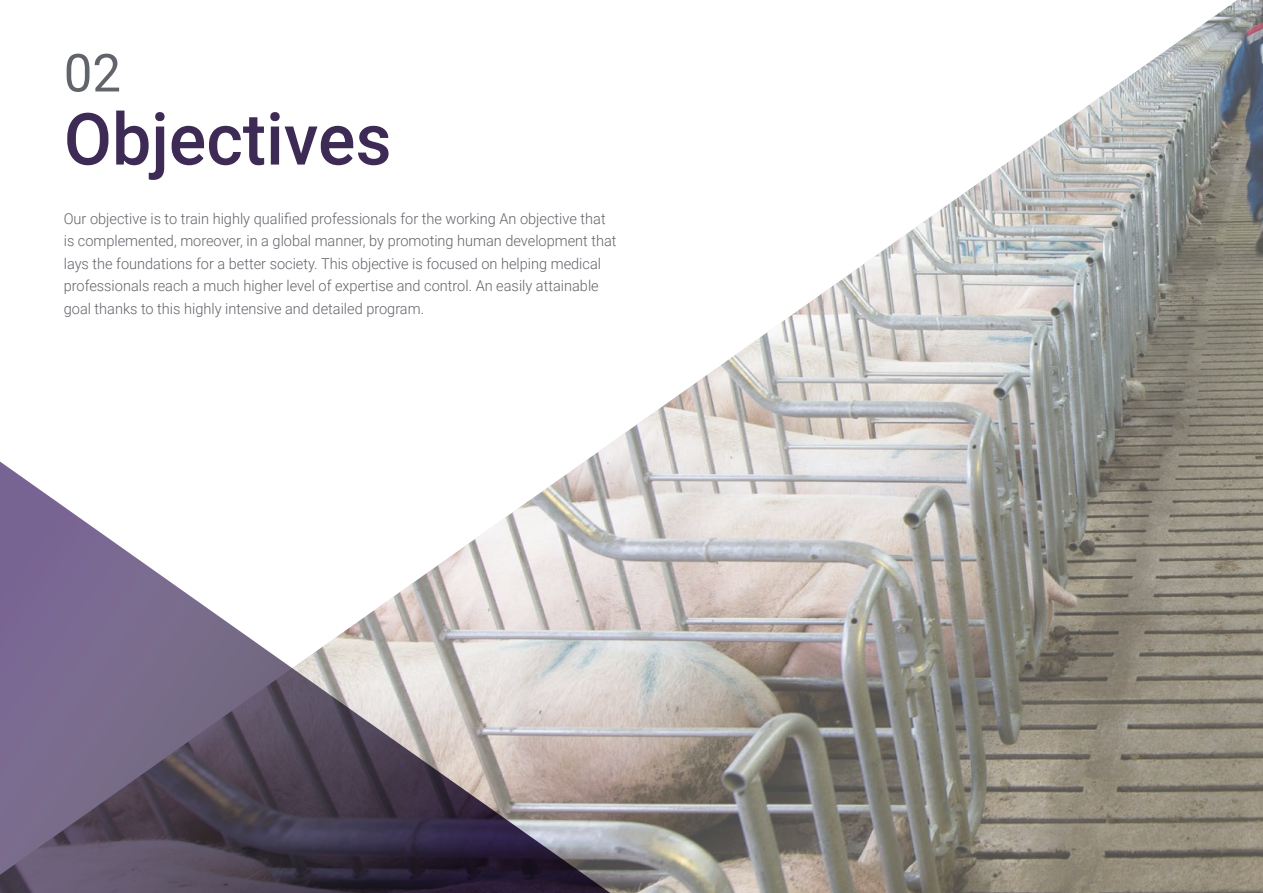
<style>
.page{position:relative;width:1263px;height:893px;background:#fff}
.page>*{position:absolute;margin:0;border:0;box-sizing:border-box;transform-origin:0 0}
.t1{font:500 72px "Roboto";color:#3d2b56}
.t2{font:52.5px "Roboto";color:#61646a}
.t3{font:300 15px/22.5px "Roboto";color:#61646a}
</style>
<div class="page">
<img style="left:607px;top:0;width:656px;height:893px">
<svg style="left:0;top:446px;width:640px;height:447px"></svg>
<h2 class="t2" style="left:64px;top:36px;width:59px">02</h2>
<h1 class="t1" style="left:64px;top:89px;width:329px">Objectives</h1>
<p class="t3" style="left:64px;top:207px;width:554px">Our objective is to train highly qualified professionals for the working An objective that is complemented, moreover, in a global manner, by promoting human development that lays the foundations for a better society. This objective is focused on helping medical professionals reach a much higher level of expertise and control. An easily attainable goal thanks to this highly intensive and detailed program.</p>
</div>
